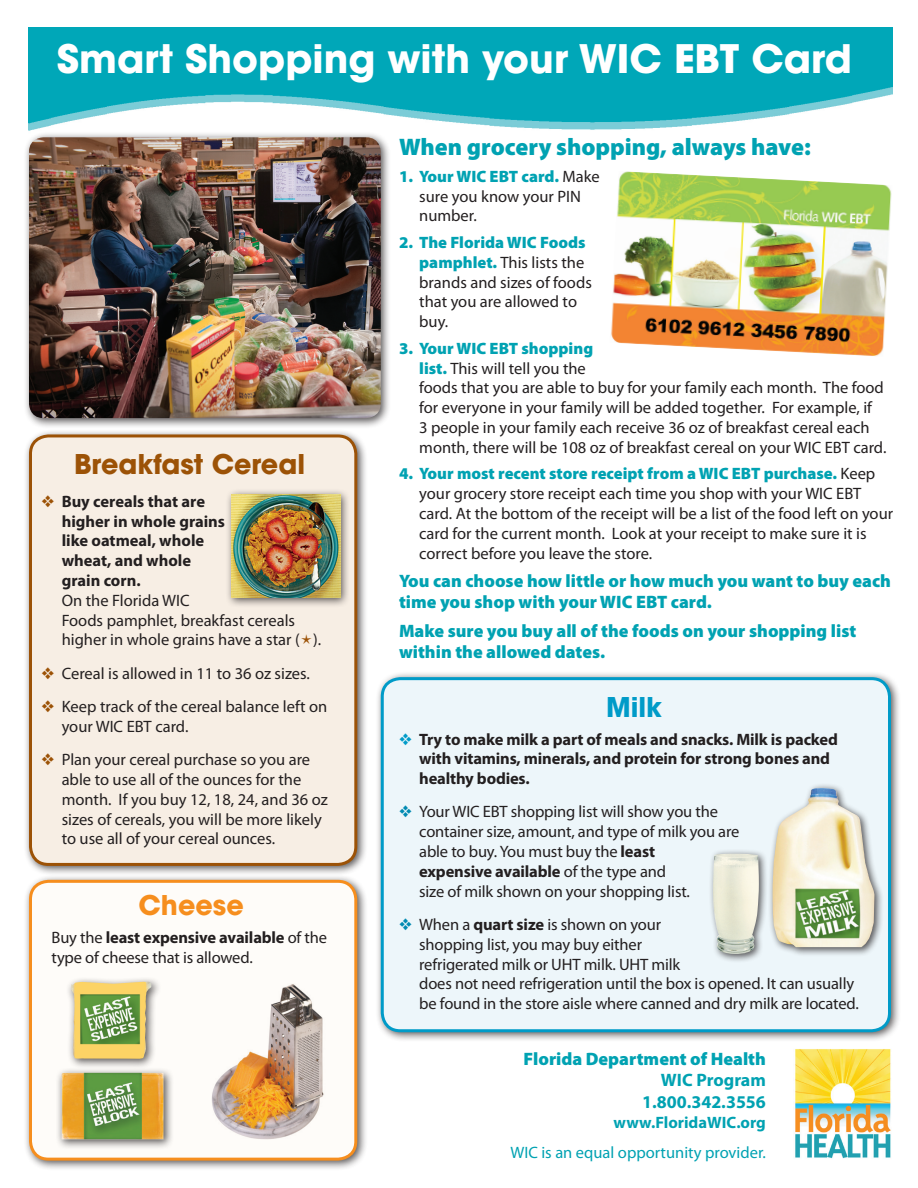
<style>
.page{position:relative;width:918px;height:1188px;background:#fff}
.page>*{position:absolute;margin:0;border:0;box-sizing:border-box;transform-origin:0 0}
.t1{font:700 39px "ITC Avant Garde Std";color:#fff}
.t2{font:700 27px "ITC Avant Garde Std";color:#9c5206}
.t3{font:700 27px "ITC Avant Garde Std";color:#f68e1e}
.t4{font:700 27px "ITC Avant Garde Std";color:#009bc8}
.t5{font:900 24px "Myriad Pro";color:#00a2b2}
.t6{font:900 18px/21.6px "Myriad Pro";color:#00a2b2}
.t7{font:700 18px/21.6px "Myriad Pro";color:#00a2b2;text-align:right}
.t8{font:16.5px/19.8px "Myriad Pro";color:#231f20}
.t9{font:700 16.5px/19.8px "Myriad Pro";letter-spacing:-.01em;color:#231f20}
.t10{font:16.5px "Myriad Pro";color:#00a2b2}
.t11{font:700 16.5px "Myriad Pro";color:#00a2b2}
.s1{color:#9c5206}
.s2{font-weight:700}
.s3{font-weight:900;color:#00a2b2}
.s4{color:#009bc8}
.s5{color:#008ab2}
</style>
<div class="page">
<div style="left:23px;top:874px;width:345px;height:297px;background:#231f20;opacity:.75"></div>
<div style="left:30px;top:881px;width:326px;height:278px;background:#fefcf9;border-radius:18px"></div>
<div style="left:29px;top:880px;width:328px;height:281px;border:3px solid #f68e1e;border-radius:18px"></div>
<div style="left:23px;top:428px;width:345px;height:449px;background:#231f20;opacity:.75"></div>
<div style="left:30px;top:436px;width:326px;height:428px;background:#f7eee4;border-radius:18px"></div>
<div style="left:29px;top:434px;width:328px;height:432px;border:3px solid #9c5206;border-radius:18px"></div>
<img style="left:795px;top:1049px;width:96px;height:110px">
<div style="left:375px;top:671px;width:526px;height:372px;background:#231f20;opacity:.75"></div>
<div style="left:382px;top:679px;width:508px;height:352px;background:#edf6fa;border-radius:18px"></div>
<div style="left:381px;top:677px;width:510px;height:355px;border:3px solid #009bc8;border-radius:18px"></div>
<img style="left:29px;top:27px;width:864px;height:104px">
<img style="left:611px;top:171px;width:281px;height:185px">
<div style="left:66px;top:976px;width:95px;height:93px;background:#231f20;opacity:.75"></div>
<img style="left:71px;top:982px;width:77px;height:77px">
<div style="left:56px;top:1067px;width:118px;height:83px;background:#231f20;opacity:.75"></div>
<img style="left:62px;top:1073px;width:102px;height:66px">
<div style="left:226px;top:489px;width:124px;height:119px;background:#231f20;opacity:.75"></div>
<img style="left:232px;top:495px;width:108px;height:103px">
<div style="left:768px;top:783px;width:116px;height:174px;background:#231f20;opacity:.75"></div>
<img style="left:776px;top:788px;width:44px;height:52px">
<div style="left:708px;top:849px;width:60px;height:114px;background:#231f20;opacity:.75"></div>
<img style="left:713px;top:854px;width:46px;height:100px">
<img style="left:212px;top:984px;width:112px;height:155px">
<div style="left:23px;top:131px;width:368px;height:298px;background:#231f20;opacity:.75"></div>
<img style="left:29px;top:137px;width:352px;height:281px">
<h1 class="t1" style="left:57px;top:33px;width:797px">Smart Shopping with your WIC EBT Card</h1>
<h2 class="t2" style="left:74px;top:446px;width:232px">Breakfast Cereal</h2>
<p class="t9" style="left:62px;top:491px;width:165px;text-indent:-20px"><span class="s1">❖</span> Buy cereals that are higher in whole grains like oatmeal, whole wheat, and whole grain corn.</p>
<p class="t8" style="left:62px;top:590px;width:261px">On the Florida WIC<br>Foods pamphlet, breakfast cereals higher in whole grains have a star ( ).</p>
<p class="t8" style="left:41px;top:663px;width:270px"><span class="s1">❖</span> Cereal is allowed in 11 to 36 oz sizes.</p>
<p class="t8" style="left:62px;top:696px;width:267px;text-indent:-20px"><span class="s1">❖</span> Keep track of the cereal balance left on your WIC EBT card.</p>
<p class="t8" style="left:62px;top:749px;width:268px;text-indent:-20px"><span class="s1">❖</span> Plan your cereal purchase so you are able to use all of the ounces for the month. If you buy 12, 18, 24, and 36 oz sizes of cereals, you will be more likely to use all of your cereal ounces.</p>
<h2 class="t3" style="left:138px;top:887px;width:107px">Cheese</h2>
<p class="t8" style="left:52px;top:927px;width:277px">Buy the <span class="s2">least expensive available</span> of the type of cheese that is allowed.</p>
<h3 class="t5" style="left:399px;top:131px;width:413px">When grocery shopping, always have:</h3>
<p class="t8" style="left:419px;top:166px;width:182px;text-indent:-20px"><span class="s3">1. Your WIC EBT card.</span> Make sure you know your PIN number.</p>
<p class="t8" style="left:419px;top:232px;width:174px;text-indent:-20px"><span class="s3">2. The Florida WIC Foods pamphlet.</span> This lists the brands and sizes of foods that you are allowed to buy.</p>
<p class="t8" style="left:419px;top:338px;width:469px;text-indent:-20px"><span class="s3">3. Your WIC EBT shopping<br>list.</span> This will tell you the<br>foods that you are able to buy for your family each month. The food for everyone in your family will be added together. For example, if<br>3 people in your family each receive 36 oz of breakfast cereal each month, there will be 108 oz of breakfast cereal on your WIC EBT card.</p>
<p class="t8" style="left:419px;top:464px;width:475px;text-indent:-20px"><span class="s3">4. Your most recent store receipt from a WIC EBT purchase.</span> Keep your grocery store receipt each time you shop with your WIC EBT card. At the bottom of the receipt will be a list of the food left on your card for the current month. Look at your receipt to make sure it is correct before you leave the store.</p>
<p class="t6" style="left:399px;top:569px;width:494px">You can choose how little or how much you want to buy each time you shop with your WIC EBT card.</p>
<p class="t6" style="left:399px;top:619px;width:459px">Make sure you buy all of the foods on your shopping list within the allowed dates.</p>
<h2 class="t4" style="left:606px;top:689px;width:58px">Milk</h2>
<p class="t9" style="left:419px;top:729px;width:420px;text-indent:-20px"><span class="s4">❖</span> Try to make milk a part of meals and snacks. Milk is packed with vitamins, minerals, and protein for strong bones and healthy bodies.</p>
<p class="t8" style="left:419px;top:802px;width:322px;text-indent:-20px"><span class="s5">❖</span> Your WIC EBT shopping list will show you the container size, amount, and type of milk you are able to buy. You must buy the <span class="s2">least<br>expensive available</span> of the type and<br>size of milk shown on your shopping list.</p>
<p class="t8" style="left:419px;top:914px;width:441px;text-indent:-20px"><span class="s5">❖</span> When a <span class="s2">quart size</span> is shown on your<br>shopping list, you may buy either<br>refrigerated milk or UHT milk. UHT milk<br>does not need refrigeration until the box is opened. It can usually be found in the store aisle where canned and dry milk are located.</p>
<p class="t6" style="left:524px;top:1047px;width:244px">Florida Department of Health</p>
<p class="t7" style="left:642px;top:1069px;width:125px">WIC Program<br>1.800.342.3556</p>
<p class="t11" style="left:614px;top:1111px;width:154px">www.FloridaWIC.org</p>
<p class="t10" style="left:510px;top:1142px;width:257px">WIC is an equal opportunity provider.</p>
</div>
